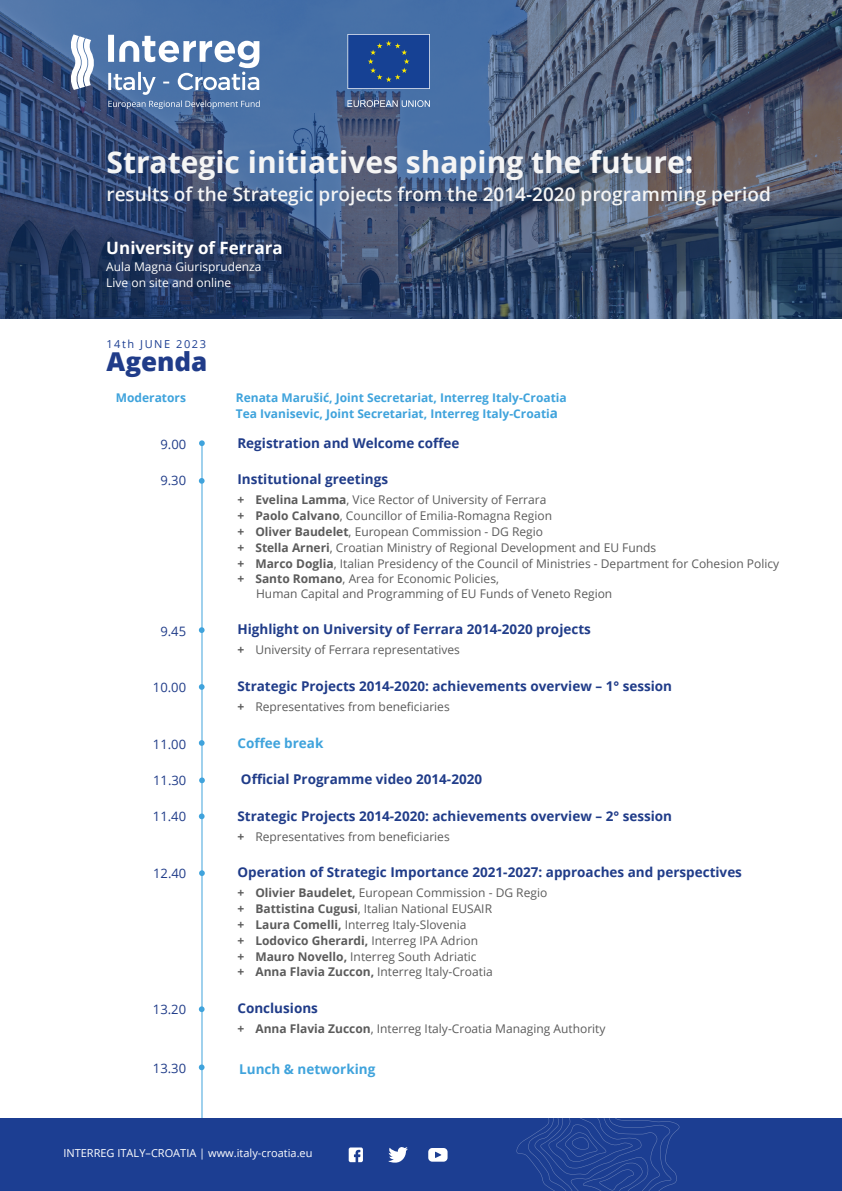
<style>
.page{position:relative;width:842px;height:1191px;background:#fff}
.page>*{position:absolute;margin:0;border:0;box-sizing:border-box;transform-origin:0 0}
.t1{font:700 30px "Open Sans";color:#f5f5f5}
.t2{font:800 26px "Open Sans";color:#203c89}
.t3{font:600 19px "Open Sans";color:#f5f5f5}
.t4{font:700 17px "Open Sans";color:#fff}
.t5{font:700 13.5px "Open Sans";color:#203c89}
.t6{font:700 13.5px "Open Sans";color:#3fa3dc}
.t7{font:13px "Open Sans";color:#203c89}
.t8{font:12px "Open Sans";color:#5b5b5b}
.t9{font:700 12px "Open Sans";color:#3fa3dc}
.t10{font:700 12px "Open Sans";color:#5b5b5b}
.t11{font:12px/16px "Open Sans";color:#fff}
.t12{font:11px "Open Sans";color:#fff}
.t13{font:11px "Open Sans";letter-spacing:.14em;color:#1c3e92}
.s1{font-size:13.5px}
.s2{font-weight:700}
.s3{font-weight:400}
</style>
<div class="page">
<hr style="left:202px;top:444px;width:1px;height:707px;background:#3fa3dc">
<img style="left:0;top:0;width:842px;height:318px">
<svg style="left:199px;top:440px;width:6px;height:6px"></svg>
<svg style="left:199px;top:478px;width:6px;height:6px"></svg>
<svg style="left:199px;top:627px;width:6px;height:6px"></svg>
<svg style="left:199px;top:684px;width:6px;height:6px"></svg>
<svg style="left:199px;top:740px;width:6px;height:6px"></svg>
<svg style="left:199px;top:777px;width:6px;height:6px"></svg>
<svg style="left:199px;top:813px;width:6px;height:6px"></svg>
<svg style="left:199px;top:870px;width:6px;height:6px"></svg>
<svg style="left:199px;top:1006px;width:6px;height:6px"></svg>
<svg style="left:199px;top:1064px;width:6px;height:6px"></svg>
<svg style="left:71px;top:34px;width:203px;height:74px"></svg>
<svg style="left:343px;top:34px;width:87px;height:74px;background:#345897"></svg>
<div style="left:0;top:1118px;width:842px;height:73px;background:#1c3e92"></div>
<svg style="left:516px;top:1118px;width:164px;height:73px"></svg>
<svg style="left:388px;top:1147px;width:20px;height:15px"></svg>
<svg style="left:349px;top:1147px;width:14px;height:15px"></svg>
<svg style="left:428px;top:1148px;width:20px;height:13px"></svg>
<h1 class="t1" style="left:106px;top:141px;width:588px">Strategic initiatives shaping the future:</h1>
<h3 class="t3" style="left:106px;top:181px;width:666px">results of the Strategic projects from the 2014-2020 programming period</h3>
<h3 class="t4" style="left:106px;top:236px;width:178px">University of Ferrara</h3>
<p class="t11" style="left:106px;top:258px;width:157px">Aula Magna Giurisprudenza<br>Live on site and online</p>
<p class="t13" style="left:106px;top:336px;width:29px">14th</p>
<p class="t13" style="left:176px;top:336px;width:31px">2023</p>
<p class="t13" style="left:140px;top:336px;width:31px">JUNE</p>
<h2 class="t2" style="left:106px;top:342px;width:103px">Agenda</h2>
<p class="t9" style="left:116px;top:389px;width:72px">Moderators</p>
<p class="t7" style="left:161px;top:435px;width:27px">9.00</p>
<p class="t7" style="left:160px;top:472px;width:27px">9.30</p>
<p class="t7" style="left:160px;top:622px;width:27px">9.45</p>
<p class="t7" style="left:153px;top:678px;width:35px">10.00</p>
<p class="t7" style="left:153px;top:735px;width:35px">11.00</p>
<p class="t7" style="left:153px;top:771px;width:35px">11.30</p>
<p class="t7" style="left:153px;top:807px;width:35px">11.40</p>
<p class="t7" style="left:153px;top:864px;width:35px">12.40</p>
<p class="t7" style="left:153px;top:1000px;width:35px">13.20</p>
<p class="t7" style="left:153px;top:1059px;width:35px">13.30</p>
<p class="t9" style="left:236px;top:389px;width:333px">Renata Marušić, Joint Secretariat, Interreg Italy-Croatia</p>
<p class="t9" style="left:236px;top:405px;width:324px">Tea Ivanisevic, Joint Secretariat, Interreg Italy-Croati<span class="s1">a</span></p>
<p class="t5" style="left:237px;top:433px;width:224px">Registration and Welcome coffee</p>
<p class="t5" style="left:237px;top:470px;width:152px">Institutional greetings</p>
<p class="t8" style="left:255px;top:492px;width:292px"><span class="s2">Evelina Lamma</span>, Vice Rector of University of Ferrara</p>
<p class="t10" style="left:237px;top:491px;width:8px">+</p>
<p class="t10" style="left:237px;top:507px;width:8px">+</p>
<p class="t8" style="left:255px;top:507px;width:298px"><span class="s2">Paolo Calvano</span>, Councillor of Emilia-Romagna Region</p>
<p class="t10" style="left:237px;top:523px;width:8px">+</p>
<p class="t8" style="left:255px;top:523px;width:289px"><span class="s2">Oliver Baudelet</span>, European Commission - DG Regio</p>
<p class="t10" style="left:237px;top:539px;width:8px">+</p>
<p class="t8" style="left:255px;top:539px;width:402px"><span class="s2">Stella Arneri</span>, Croatian Ministry of Regional Development and EU Funds</p>
<p class="t10" style="left:237px;top:555px;width:8px">+</p>
<p class="t8" style="left:255px;top:555px;width:525px"><span class="s2">Marco Doglia</span>, Italian Presidency of the Council of Ministries - Department for Cohesion Policy</p>
<p class="t10" style="left:237px;top:570px;width:8px">+</p>
<p class="t8" style="left:255px;top:571px;width:245px"><span class="s2">Santo Romano</span>, Area for Economic Policies,</p>
<p class="t8" style="left:256px;top:585px;width:358px">Human Capital and Programming of EU Funds of Veneto Region</p>
<p class="t5" style="left:237px;top:620px;width:355px">Highlight on University of Ferrara 2014-2020 projects</p>
<p class="t8" style="left:255px;top:642px;width:206px">University of Ferrara representatives</p>
<p class="t10" style="left:237px;top:641px;width:8px">+</p>
<p class="t5" style="left:237px;top:676px;width:436px">Strategic Projects 2014-2020: achievements overview – 1° session</p>
<p class="t8" style="left:255px;top:698px;width:196px">Representatives from beneficiaries</p>
<p class="t10" style="left:237px;top:698px;width:8px">+</p>
<p class="t6" style="left:237px;top:733px;width:88px">Coffee break</p>
<p class="t5" style="left:241px;top:769px;width:243px">Official Programme video 2014-2020</p>
<p class="t5" style="left:237px;top:806px;width:436px">Strategic Projects 2014-2020: achievements overview – 2° session</p>
<p class="t8" style="left:255px;top:828px;width:196px">Representatives from beneficiaries</p>
<p class="t10" style="left:237px;top:828px;width:8px">+</p>
<p class="t5" style="left:237px;top:863px;width:506px">Operation of Strategic Importance 2021-2027: approaches and perspectives</p>
<p class="t8" style="left:255px;top:884px;width:293px"><span class="s2">Olivier Baudelet,</span> European Commission - DG Regio</p>
<p class="t10" style="left:237px;top:884px;width:8px">+</p>
<p class="t10" style="left:237px;top:900px;width:8px">+</p>
<p class="t8" style="left:255px;top:900px;width:238px"><span class="s2">Battistina Cugusi</span>, Italian National EUSAIR</p>
<p class="t10" style="left:237px;top:916px;width:8px">+</p>
<p class="t8" style="left:255px;top:916px;width:213px"><span class="s2">Laura Comelli,</span> Interreg Italy-Slovenia</p>
<p class="t10" style="left:237px;top:932px;width:8px">+</p>
<p class="t10" style="left:255px;top:932px;width:224px">Lodovico Gherardi, <span class="s3">Interreg IPA Adrion</span></p>
<p class="t10" style="left:237px;top:947px;width:8px">+</p>
<p class="t8" style="left:255px;top:948px;width:223px"><span class="s2">Mauro Novello,</span> Interreg South Adriatic</p>
<p class="t8" style="left:255px;top:964px;width:239px"><span class="s2">Anna Flavia Zuccon,</span> Interreg Italy-Croatia</p>
<p class="t10" style="left:237px;top:963px;width:8px">+</p>
<p class="t5" style="left:237px;top:998px;width:82px">Conclusions</p>
<p class="t8" style="left:255px;top:1020px;width:352px"><span class="s2">Anna Flavia Zuccon</span>, Interreg Italy-Croatia Managing Authority</p>
<p class="t10" style="left:237px;top:1020px;width:8px">+</p>
<p class="t6" style="left:239px;top:1059px;width:138px">Lunch &amp; networking</p>
<p class="t12" style="left:63px;top:1145px;width:251px">INTERREG ITALY–CROATIA | www.italy-croatia.eu</p>
</div>
